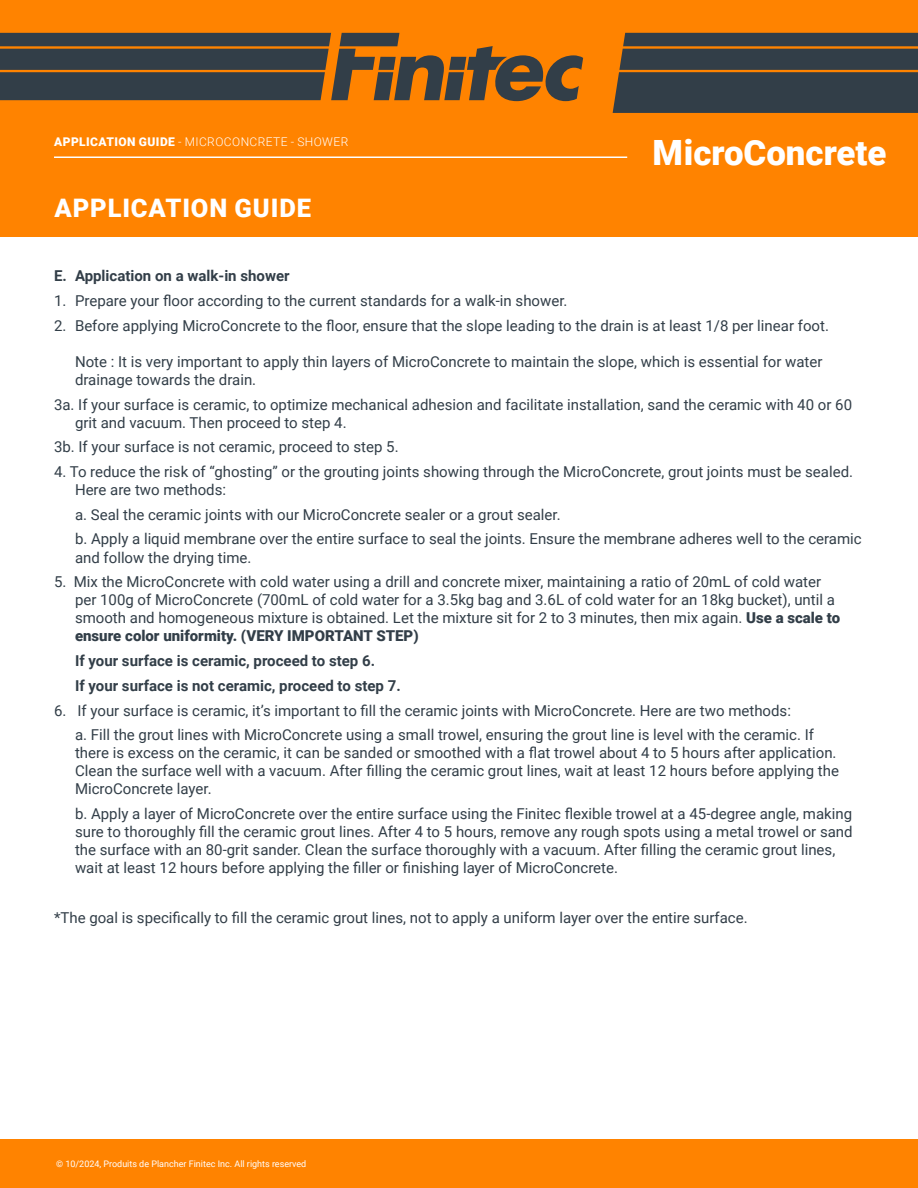
<style>
.page{position:relative;width:918px;height:1188px;background:#fff}
.page>*{position:absolute;margin:0;border:0;box-sizing:border-box;transform-origin:0 0}
.t1{font:900 34.8px "Roboto";color:#fff}
.t2{font:900 25.5px "Roboto";letter-spacing:.035em;color:#fff}
.t3{font:15px/18px "Roboto";color:#323e48}
.t4{font:700 15px/24.8px "Roboto";color:#323e48}
.t5{font:300 12px "Roboto";letter-spacing:.035em;color:#fff}
.t6{font:9px "Roboto";color:#fff}
.s1{font-weight:900}
</style>
<div class="page">
<div style="left:0;top:0;width:918px;height:237px;background:#ff8300"></div>
<svg style="left:613px;top:33px;width:305px;height:80px;background:#414342"></svg>
<svg style="left:0;top:33px;width:583px;height:68px"></svg>
<div style="left:0;top:1139px;width:918px;height:49px;background:#ff8300"></div>
<hr style="left:54px;top:156px;width:573px;height:2px;background:#fff">
<p class="t5" style="left:54px;top:134px;width:296px"><span class="s1">APPLICATION GUIDE</span> - MICROCONCRETE - SHOWER</p>
<h2 class="t2" style="left:54px;top:190px;width:258px">APPLICATION GUIDE</h2>
<h1 class="t1" style="left:653px;top:128px;width:235px">MicroConcrete</h1>
<p class="t4" style="left:54px;top:263px;width:237px">E. Application on a walk-in shower</p>
<p class="t3" style="left:54px;top:291px;width:515px">1. Prepare your floor according to the current standards for a walk-in shower.</p>
<p class="t3" style="left:54px;top:316px;width:776px">2. Before applying MicroConcrete to the floor, ensure that the slope leading to the drain is at least 1/8 per linear foot.</p>
<p class="t3" style="left:75px;top:352px;width:749px">Note : It is very important to apply thin layers of MicroConcrete to maintain the slope, which is essential for water drainage towards the drain.</p>
<p class="t3" style="left:75px;top:395px;width:779px;text-indent:-21px">3a. If your surface is ceramic, to optimize mechanical adhesion and facilitate installation, sand the ceramic with 40 or 60 grit and vacuum. Then proceed to step 4.</p>
<p class="t3" style="left:54px;top:437px;width:346px">3b. If your surface is not ceramic, proceed to step 5.</p>
<p class="t3" style="left:75px;top:462px;width:780px;text-indent:-21px">4. To reduce the risk of “ghosting” or the grouting joints showing through the MicroConcrete, grout joints must be sealed.<br>Here are two methods:</p>
<p class="t3" style="left:75px;top:501px;width:788px;line-height:24.8px">a. Seal the ceramic joints with our MicroConcrete sealer or a grout sealer.<br>b. Apply a liquid membrane over the entire surface to seal the joints. Ensure the membrane adheres well to the ceramic</p>
<p class="t3" style="left:75px;top:548px;width:178px">and follow the drying time.</p>
<p class="t3" style="left:75px;top:572px;width:767px;text-indent:-21px">5. Mix the MicroConcrete with cold water using a drill and concrete mixer, maintaining a ratio of 20mL of cold water per 100g of MicroConcrete (700mL of cold water for a 3.5kg bag and 3.6L of cold water for an 18kg bucket), until a smooth and homogeneous mixture is obtained. Let the mixture sit for 2 to 3 minutes, then mix again. <span class="s1">Use a scale to ensure color uniformity. (VERY IMPORTANT STEP)</span></p>
<p class="t4" style="left:75px;top:648px;width:327px">If your surface is ceramic, proceed to step 6.<br>If your surface is not ceramic, proceed to step 7.</p>
<p class="t3" style="left:75px;top:697px;width:741px;line-height:24.8px;text-indent:-21px">6. If your surface is ceramic, it’s important to fill the ceramic joints with MicroConcrete. Here are two methods:<br>a. Fill the grout lines with MicroConcrete using a small trowel, ensuring the grout line is level with the ceramic. If</p>
<p class="t3" style="left:75px;top:743px;width:765px">there is excess on the ceramic, it can be sanded or smoothed with a flat trowel about 4 to 5 hours after application.<br>Clean the surface well with a vacuum. After filling the ceramic grout lines, wait at least 12 hours before applying the<br>MicroConcrete layer.</p>
<p class="t3" style="left:75px;top:804px;width:779px">b. Apply a layer of MicroConcrete over the entire surface using the Finitec flexible trowel at a 45-degree angle, making sure to thoroughly fill the ceramic grout lines. After 4 to 5 hours, remove any rough spots using a metal trowel or sand the surface with an 80-grit sander. Clean the surface thoroughly with a vacuum. After filling the ceramic grout lines, wait at least 12 hours before applying the filler or finishing layer of MicroConcrete.</p>
<p class="t3" style="left:54px;top:908px;width:695px">*The goal is specifically to fill the ceramic grout lines, not to apply a uniform layer over the entire surface.</p>
<p class="t6" style="left:56px;top:1157px;width:252px">© 10/2024, Produits de Plancher Finitec Inc. All rights reserved</p>
</div>
